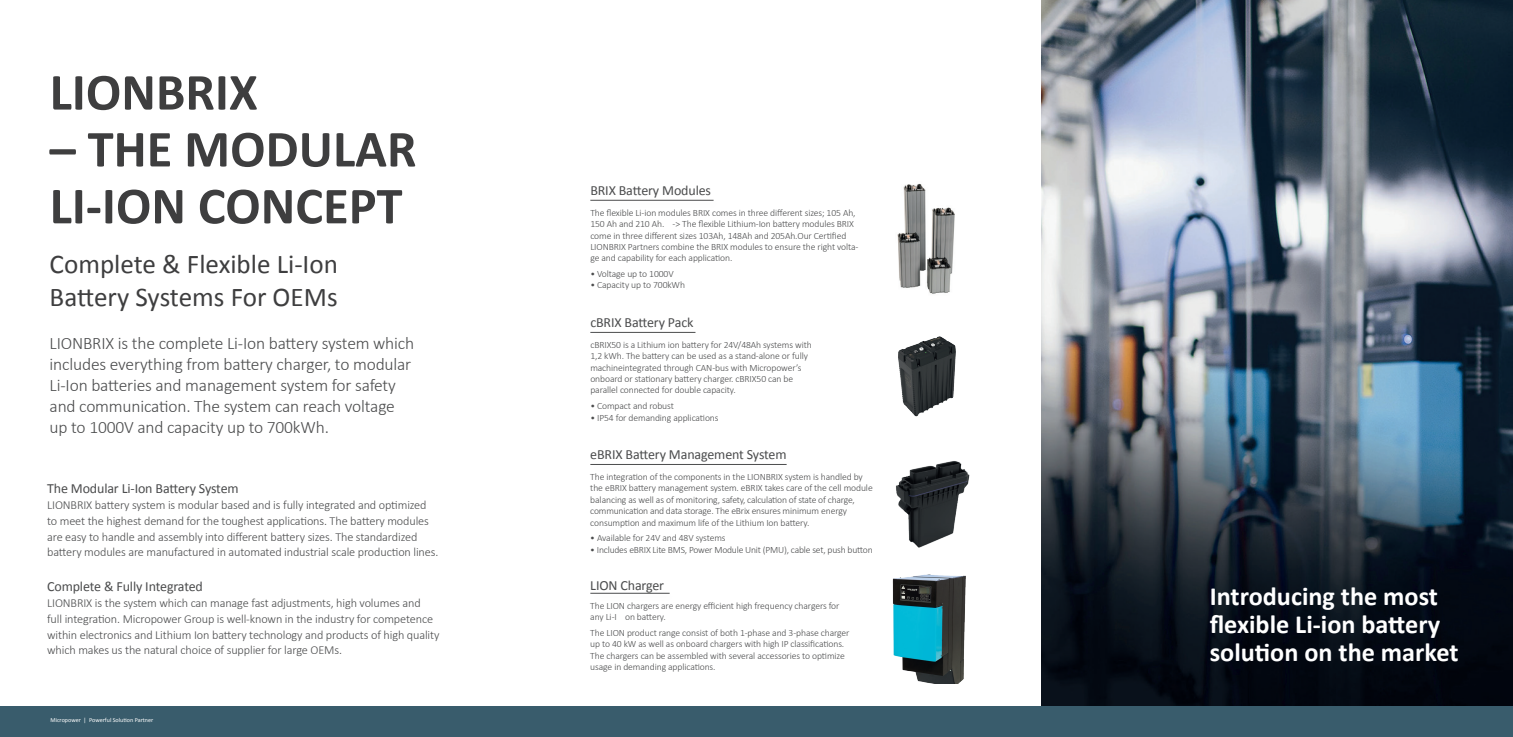
<style>
.page{position:relative;width:1513px;height:737px;background:#fff}
.page>*{position:absolute;margin:0;border:0;box-sizing:border-box;transform-origin:0 0}
.t1{font:700 52.5px/56.9px "Calibri";color:#3e3e3f}
.t2{font:27.12px/32.6px "Calibri";color:#3e3e3f}
.t3{font:700 26.25px/28px "Calibri";color:#fff}
.t4{font:300 17.5px/21px "Calibri";letter-spacing:-.01em;color:#4b4c4d}
.t5{font:14px "Calibri";letter-spacing:-.01em;color:#4b4c4d}
.t6{font:300 12.25px/15.8px "Calibri";letter-spacing:-.01em;color:#4b4c4d}
.t7{font:300 9.62px/11.4px "Calibri";letter-spacing:-.01em;color:#4b4c4d}
.t8{font:6.12px "Calibri";color:#fff}
</style>
<div class="page">
<img style="left:1042px;top:0;width:471px;height:706px">
<div style="left:0;top:706px;width:1513px;height:31px;background:#395c6c"></div>
<div style="left:588px;top:195px;width:135px;height:17px;background:#231f20;opacity:.3"></div>
<hr style="left:590px;top:200px;width:124px;height:1px;background:#4b4c4d">
<div style="left:588px;top:327px;width:117px;height:17px;background:#231f20;opacity:.3"></div>
<hr style="left:590px;top:332px;width:105px;height:1px;background:#4b4c4d">
<hr style="left:590px;top:464px;width:197px;height:1px;background:#4b4c4d">
<div style="left:588px;top:588px;width:91px;height:17px;background:#231f20;opacity:.3"></div>
<hr style="left:590px;top:593px;width:80px;height:1px;background:#4b4c4d">
<img style="left:897px;top:183px;width:58px;height:111px">
<img style="left:892px;top:574px;width:74px;height:109px">
<img style="left:896px;top:461px;width:74px;height:87px">
<img style="left:898px;top:336px;width:58px;height:81px">
<h1 class="t1" style="left:50px;top:61px;width:210px">LIONBRIX</h1>
<h1 class="t1" style="left:50px;top:118px;width:368px">– THE MODULAR<br>LI-ION CONCEPT</h1>
<h2 class="t2" style="left:50px;top:247px;width:290px">Complete &amp; Flexible Li-Ion<br>Battery Systems For OEMs</h2>
<p class="t4" style="left:50px;top:332px;width:366px">LIONBRIX is the complete Li-Ion battery system which includes everything from battery charger, to modular Li-Ion batteries and management system for safety and communication. The system can reach voltage up to 1000V and capacity up to 700kWh.</p>
<h3 class="t5" style="left:47px;top:480px;width:193px">The Modular Li-Ion Battery System</h3>
<p class="t6" style="left:47px;top:496px;width:393px">LIONBRIX battery system is modular based and is fully integrated and optimized to meet the highest demand for the toughest applications. The battery modules are easy to handle and assembly into different battery sizes. The standardized battery modules are manufactured in automated industrial scale production lines.</p>
<h3 class="t5" style="left:47px;top:578px;width:157px">Complete &amp; Fully Integrated</h3>
<p class="t6" style="left:47px;top:594px;width:394px">LIONBRIX is the system which can manage fast adjustments, high volumes and<br>full integration. Micropower Group is well-known in the industry for competence within electronics and Lithium Ion battery technology and products of high quality which makes us the natural choice of supplier for large OEMs.</p>
<p class="t8" style="left:50px;top:716px;width:104px">Micropower | Powerful Solution Partner</p>
<h3 class="t5" style="left:590px;top:181px;width:122px">BRIX Battery Modules</h3>
<p class="t7" style="left:590px;top:206px;width:270px">The flexible Li-ion modules BRIX comes in three different sizes; 105 Ah, 150 Ah and 210 Ah. -&gt; The flexible Lithium-Ion battery modules BRIX come in three different sizes 103Ah, 148Ah and 205Ah.Our Certified LIONBRIX Partners combine the BRIX modules to ensure the right volta&shy;ge and capability for each application.</p>
<p class="t7" style="left:590px;top:268px;width:85px">• Voltage up to 1000V</p>
<p class="t7" style="left:590px;top:279px;width:96px">• Capacity up to 700kWh</p>
<h3 class="t5" style="left:590px;top:314px;width:105px">cBRIX Battery Pack</h3>
<p class="t7" style="left:590px;top:338px;width:223px">cBRIX50 is a Lithium ion battery for 24V/48Ah systems with 1,2 kWh. The battery can be used as a stand-alone or fully machineintegrated through CAN-bus with Micropower’s onboard or stationary battery charger. cBRIX50 can be parallel connected for double capacity.</p>
<p class="t7" style="left:590px;top:400px;width:85px">• Compact and robust</p>
<p class="t7" style="left:590px;top:411px;width:130px">• IP54 for demanding applications</p>
<h3 class="t5" style="left:590px;top:446px;width:198px">eBRIX Battery Management System</h3>
<p class="t7" style="left:590px;top:470px;width:284px">The integration of the components in the LIONBRIX system is handled by the eBRIX battery management system. eBRIX takes care of the cell module balancing as well as of monitoring, safety, calculation of state of charge, communication and data storage. The eBrix ensures minimum energy consumption and maximum life of the Lithium Ion battery.</p>
<p class="t7" style="left:590px;top:532px;width:137px">• Available for 24V and 48V systems</p>
<p class="t7" style="left:590px;top:543px;width:284px">• Includes eBRIX Lite BMS, Power Module Unit (PMU), cable set, push button</p>
<h3 class="t5" style="left:590px;top:576px;width:75px">LION Charger</h3>
<p class="t7" style="left:590px;top:599px;width:251px">The LION chargers are energy efficient high frequency chargers for any Li-I on battery.</p>
<p class="t7" style="left:590px;top:626px;width:261px">The LION product range consist of both 1-phase and 3-phase charger up to 40 kW as well as onboard chargers with high IP classifications.<br>The chargers can be assembled with several accessories to optimize usage in demanding applications.</p>
<h3 class="t3" style="left:1210px;top:581px;width:250px">Introducing the most flexible Li-ion battery solution on the market</h3>
</div>
